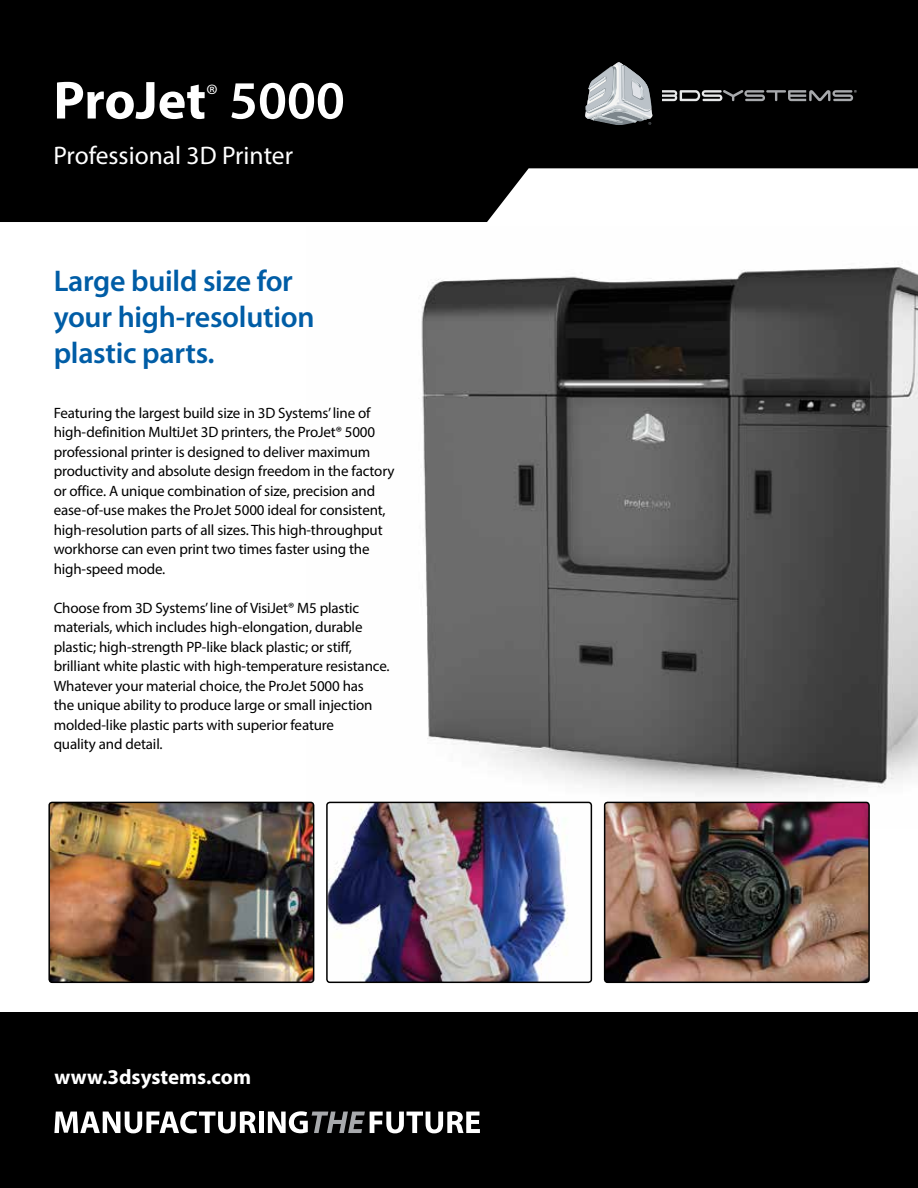
<style>
.page{position:relative;width:918px;height:1188px;background:#fff}
.page>*{position:absolute;margin:0;border:0;box-sizing:border-box;transform-origin:0 0}
.t1{font:700 54px "Myriad Pro";color:#fff}
.t2{font:600 30px/36px "Myriad Pro";letter-spacing:-.01em;color:#005da6}
.t3{font:25.5px "Myriad Pro";color:#fff}
.t4{font:700 21px "Myriad Pro";color:#fff}
.t5{font:15px/19.5px "Myriad Pro";letter-spacing:-.01em;color:#000}
.s1{font-weight:600}
</style>
<div class="page">
<svg style="left:0;top:0;width:918px;height:222px;background:#1c1c1c"></svg>
<svg style="left:585px;top:62px;width:68px;height:63px;background:#8c9093"></svg>
<svg style="left:662px;top:90px;width:195px;height:11px;background:#5b5c5d"></svg>
<img style="left:307px;top:267px;width:611px;height:561px">
<div style="left:0;top:1013px;width:918px;height:175px;background:#000"></div>
<svg style="left:54px;top:1111px;width:202px;height:22px"></svg>
<div style="left:259px;top:1112px;width:5px;height:21px;background:#fff"></div>
<svg style="left:268px;top:1111px;width:212px;height:22px"></svg>
<img style="left:51px;top:802px;width:263px;height:178px">
<div style="left:48px;top:802px;width:266px;height:181px;border:2px solid #000;border-radius:3px"></div>
<img style="left:329px;top:805px;width:260px;height:175px">
<div style="left:326px;top:802px;width:266px;height:181px;border:2px solid #000;border-radius:3px"></div>
<img style="left:607px;top:805px;width:260px;height:175px">
<div style="left:604px;top:802px;width:266px;height:181px;border:2px solid #000;border-radius:3px"></div>
<h1 class="t1" style="left:53px;top:65px;width:293px">ProJet<sup>®</sup> <span class="s1">5000</span></h1>
<h3 class="t3" style="left:53px;top:139px;width:241px">Professional 3D Printer</h3>
<h2 class="t2" style="left:54px;top:262px;width:262px">Large build size for your high-resolution plastic parts.</h2>
<p class="t5" style="left:54px;top:403px;width:342px">Featuring the largest build size in 3D Systems’ line of high-definition MultiJet 3D printers, the ProJet® 5000 professional printer is designed to deliver maximum productivity and absolute design freedom in the factory or office. A unique combination of size, precision and ease-of-use makes the ProJet 5000 ideal for consistent, high-resolution parts of all sizes. This high-throughput workhorse can even print two times faster using the high-speed mode.</p>
<p class="t5" style="left:54px;top:598px;width:337px">Choose from 3D Systems’ line of VisiJet® M5 plastic materials, which includes high-elongation, durable plastic; high-strength PP-like black plastic; or stiff, brilliant white plastic with high-temperature resistance.<br>Whatever your material choice, the ProJet 5000 has<br>the unique ability to produce large or small injection molded-like plastic parts with superior feature<br>quality and detail.</p>
<h3 class="t4" style="left:54px;top:1063px;width:198px">www.3dsystems.com</h3>
</div>
